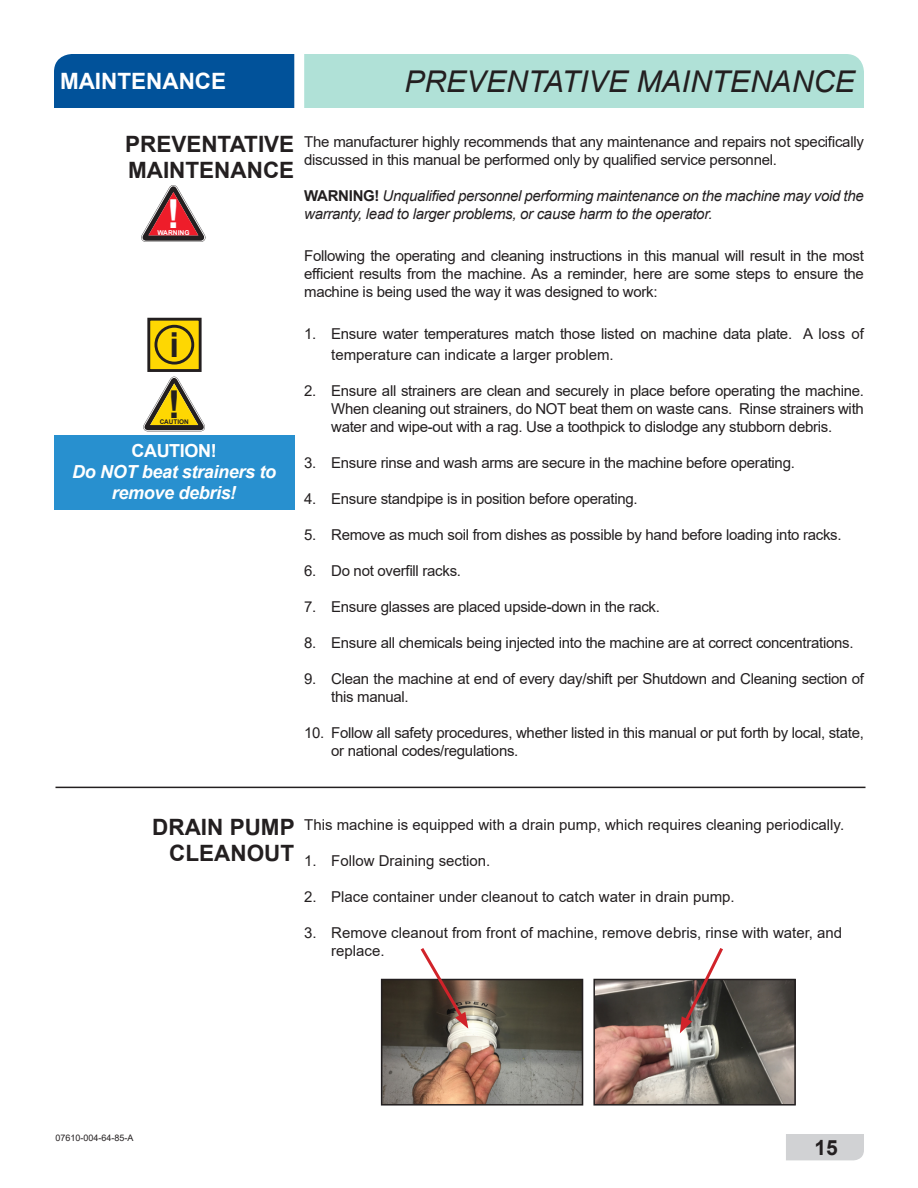
<style>
.page{position:relative;width:918px;height:1188px;background:#fff}
.page>*{position:absolute;margin:0;border:0;box-sizing:border-box;transform-origin:0 0}
.t1{font:700 40.05px "Arial";color:#fff}
.t2{font:700 38.4px "Arial";color:#231f20}
.t3{font:700 34.35px "Arial";color:#231f20}
.t4{font:italic 30px "Arial";color:#231f20}
.t5{font:700 22.5px "Arial";color:#231f20}
.t6{font:700 22.5px "Arial";color:#fff}
.t7{font:700 21px "Arial";color:#231f20}
.t8{font:italic 700 18px/21px "Arial";letter-spacing:-.02em;color:#fff;text-align:center}
.t9{font:700 18px "Arial";letter-spacing:-.02em;color:#fff}
.t10{font:15px/18px "Arial";letter-spacing:-.02em;color:#231f20}
.t11{font:15px/18px "Arial";color:#231f20}
.t12{font:italic 15px/18px "Arial";letter-spacing:-.02em;color:#231f20}
.t13{font:9px "Arial";color:#231f20}
.t14{font:700 6.6px "Arial";color:#fff}
.t15{font:700 6.45px "Arial";color:#231f20}
.s1{font-weight:700;font-style:normal}
</style>
<div class="page">
<div style="left:786px;top:1134px;width:78px;height:26px;background:#d1d2d4"></div>
<div style="left:54px;top:54px;width:240px;height:54px;background:#01529a"></div>
<div style="left:304px;top:54px;width:560px;height:54px;background:#b0e1d7"></div>
<div style="left:149px;top:319px;width:51px;height:52px;background:#fed702"></div>
<div style="left:147px;top:318px;width:55px;height:54px;border:3px solid #231f20"></div>
<div style="left:155px;top:325px;width:39px;height:40px;border:3px solid #231f20;border-radius:50%"></div>
<div style="left:54px;top:435px;width:240px;height:75px;background:#2890cf"></div>
<svg style="left:143px;top:377px;width:62px;height:54px"></svg>
<svg style="left:141px;top:185px;width:65px;height:57px"></svg>
<img style="left:384px;top:982px;width:196px;height:121px">
<div style="left:381px;top:979px;width:202px;height:127px;border:2px solid #231f20"></div>
<svg style="left:418px;top:948px;width:50px;height:81px"></svg>
<img style="left:596px;top:982px;width:197px;height:121px">
<div style="left:593px;top:979px;width:203px;height:127px;border:2px solid #231f20"></div>
<svg style="left:680px;top:948px;width:46px;height:85px"></svg>
<hr style="left:56px;top:787px;width:810px;height:1px;background:#231f20">
<p class="t6" style="left:60px;top:65px;width:168px">MAINTENANCE</p>
<p class="t4" style="left:404px;top:62px;width:452px">PREVENTATIVE MAINTENANCE</p>
<p class="t5" style="left:125px;top:128px;width:171px">PREVENTATIVE</p>
<p class="t5" style="left:128px;top:154px;width:168px">MAINTENANCE</p>
<p class="t1" style="left:167px;top:187px;width:15px">!</p>
<p class="t14" style="left:157px;top:228px;width:34px">WARNING</p>
<p class="t3" style="left:169px;top:322px;width:11px">i</p>
<p class="t2" style="left:168px;top:379px;width:14px">!</p>
<p class="t15" style="left:160px;top:418px;width:31px">CAUTION</p>
<p class="t9" style="left:131px;top:438px;width:87px">CAUTION!</p>
<p class="t8" style="left:72px;top:461px;width:205px">Do NOT beat strainers to remove debris!</p>
<p class="t10" style="left:304px;top:132px;width:561px">The manufacturer highly recommends that any maintenance and repairs not specifically discussed in this manual be performed only by qualified service personnel.</p>
<p class="t12" style="left:304px;top:187px;width:561px"><span class="s1">WARNING!</span> Unqualified personnel performing maintenance on the machine may void the warranty, lead to larger problems, or cause harm to the operator.</p>
<p class="t10" style="left:304px;top:246px;width:561px;text-align:justify">Following the operating and cleaning instructions in this manual will result in the most efficient results from the machine. As a reminder, here are some steps to ensure the machine is being used the way it was designed to work:</p>
<p class="t10" style="left:331px;top:323px;width:534px;line-height:21px;text-indent:-27px">1. Ensure water temperatures match those listed on machine data plate. A loss of temperature can indicate a larger problem.</p>
<p class="t10" style="left:331px;top:381px;width:534px;text-align:justify;text-indent:-27px">2. Ensure all strainers are clean and securely in place before operating the machine.<br>When cleaning out strainers, do NOT beat them on waste cans. Rinse strainers with water and wipe-out with a rag. Use a toothpick to dislodge any stubborn debris.</p>
<p class="t10" style="left:304px;top:453px;width:492px">3. Ensure rinse and wash arms are secure in the machine before operating.</p>
<p class="t10" style="left:304px;top:489px;width:335px">4. Ensure standpipe is in position before operating.</p>
<p class="t10" style="left:304px;top:525px;width:539px">5. Remove as much soil from dishes as possible by hand before loading into racks.</p>
<p class="t10" style="left:304px;top:561px;width:158px">6. Do not overfill racks.</p>
<p class="t10" style="left:304px;top:597px;width:357px">7. Ensure glasses are placed upside-down in the rack.</p>
<p class="t10" style="left:304px;top:633px;width:551px">8. Ensure all chemicals being injected into the machine are at correct concentrations.</p>
<p class="t10" style="left:331px;top:669px;width:534px;text-indent:-27px">9. Clean the machine at end of every day/shift per Shutdown and Cleaning section of this manual.</p>
<p class="t10" style="left:331px;top:723px;width:534px;text-indent:-27px">10. Follow all safety procedures, whether listed in this manual or put forth by local, state, or national codes/regulations.</p>
<p class="t5" style="left:152px;top:811px;width:144px">DRAIN PUMP</p>
<p class="t5" style="left:169px;top:837px;width:126px">CLEANOUT</p>
<p class="t11" style="left:304px;top:815px;width:542px">This machine is equipped with a drain pump, which requires cleaning periodically.</p>
<p class="t11" style="left:304px;top:851px;width:188px">1. Follow Draining section.</p>
<p class="t11" style="left:304px;top:887px;width:432px">2. Place container under cleanout to catch water in drain pump.</p>
<p class="t11" style="left:331px;top:923px;width:513px;text-indent:-27px">3. Remove cleanout from front of machine, remove debris, rinse with water, and replace.</p>
<p class="t13" style="left:56px;top:1132px;width:80px">07610-004-64-85-A</p>
<h3 class="t7" style="left:815px;top:1133px;width:25px">15</h3>
</div>
